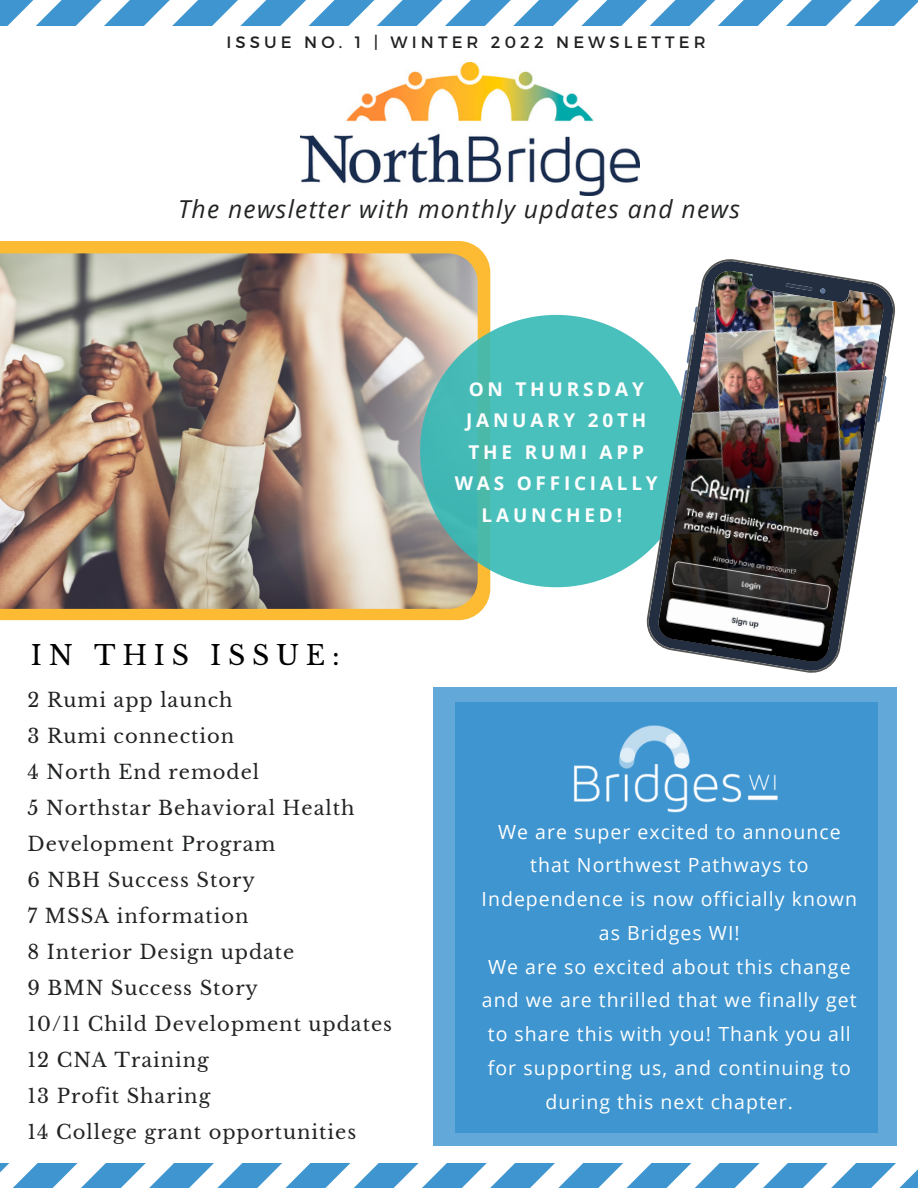
<style>
.page{position:relative;width:918px;height:1188px;background:#fff}
.page>*{position:absolute;margin:0;border:0;box-sizing:border-box;transform-origin:0 0}
.t1{font:26.85px "Libre Baskerville";letter-spacing:.25em;color:#000}
.t2{font:italic 24.75px "Open Sans";letter-spacing:.05em;color:#222423}
.t3{font:19.5px "Libre Baskerville";letter-spacing:.05em;color:#222423}
.t4{font:19.5px/33.8px "Open Sans";letter-spacing:.055em;color:#fff;text-align:center}
.t5{font:700 18.9px/31.5px "Open Sans";letter-spacing:.2em;color:#fefefe;text-align:center}
.t6{font:16.5px "Montserrat";letter-spacing:.25em;color:#202020}
</style>
<div class="page">
<div style="left:0;top:241px;width:490px;height:379px;background:#fdba33"></div>
<img style="left:0;top:253px;width:478px;height:356px">
<svg style="left:420px;top:315px;width:223px;height:272px;fill:#4ac0bd"></svg>
<svg style="left:0;top:1164px;width:918px;height:24px"></svg>
<svg style="left:0;top:0;width:918px;height:25px"></svg>
<img style="left:300px;top:62px;width:340px;height:133px">
<img style="left:643px;top:259px;width:252px;height:414px">
<div style="left:433px;top:687px;width:463px;height:459px;background:#62a8d8"></div>
<div style="left:455px;top:702px;width:423px;height:431px;background:#3f95d0"></div>
<img style="left:574px;top:725px;width:204px;height:88px">
<p class="t6" style="left:226px;top:31px;width:481px">ISSUE NO. 1 | WINTER 2022 NEWSLETTER</p>
<p class="t2" style="left:178px;top:192px;width:563px">The newsletter with monthly updates and news</p>
<p class="t1" style="left:31px;top:639px;width:310px">IN THIS ISSUE:</p>
<p class="t3" style="left:28px;top:688px;width:207px">2 Rumi app launch</p>
<p class="t3" style="left:28px;top:724px;width:208px">3 Rumi connection</p>
<p class="t3" style="left:28px;top:760px;width:233px">4 North End remodel</p>
<p class="t3" style="left:28px;top:796px;width:329px">5 Northstar Behavioral Health</p>
<p class="t3" style="left:28px;top:832px;width:249px">Development Program</p>
<p class="t3" style="left:28px;top:868px;width:229px">6 NBH Success Story</p>
<p class="t3" style="left:28px;top:904px;width:223px">7 MSSA information</p>
<p class="t3" style="left:28px;top:940px;width:268px">8 Interior Design update</p>
<p class="t3" style="left:28px;top:976px;width:232px">9 BMN Success Story</p>
<p class="t3" style="left:28px;top:1012px;width:366px">10/11 Child Development updates</p>
<p class="t3" style="left:28px;top:1048px;width:183px">12 CNA Training</p>
<p class="t3" style="left:28px;top:1084px;width:184px">13 Profit Sharing</p>
<p class="t3" style="left:28px;top:1120px;width:330px">14 College grant opportunities</p>
<p class="t5" style="left:455px;top:373px;width:205px">ON THURSDAY<br>JANUARY 20TH<br>THE RUMI APP<br>WAS OFFICIALLY<br>LAUNCHED!</p>
<p class="t4" style="left:482px;top:814px;width:377px">We are super excited to announce that Northwest Pathways to<br>Independence is now officially known as Bridges WI!</p>
<p class="t4" style="left:482px;top:949px;width:376px">We are so excited about this change and we are thrilled that we finally get to share this with you! Thank you all for supporting us, and continuing to during this next chapter.</p>
</div>
